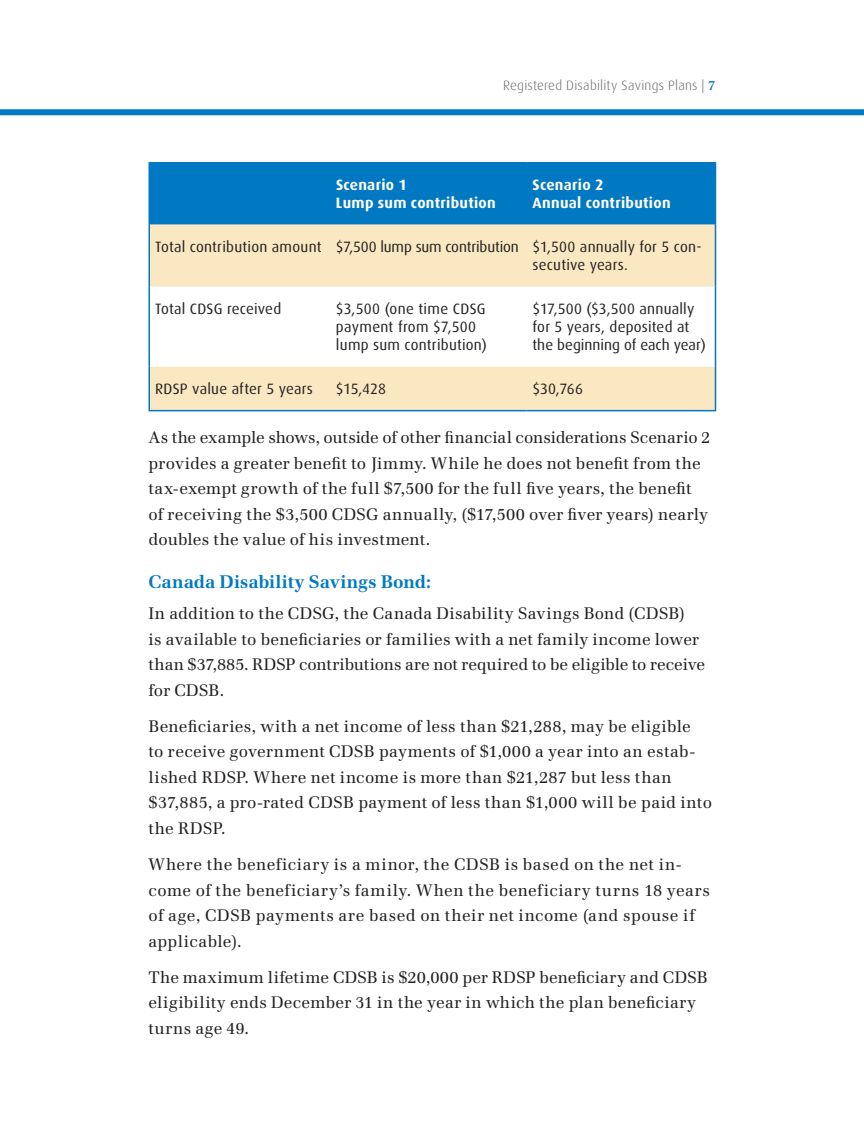
<style>
.page{position:relative;width:864px;height:1134px;background:#fff}
.page>*{position:absolute;margin:0;border:0;box-sizing:border-box;transform-origin:0 0}
.SubTitle_2{font:700 18px "Emona";color:#0079c2}
.t1{font:16.5px/25.5px "Emona";letter-spacing:.015em;color:#231f20}
.Chart_Text{font:15px/18px "Dax";letter-spacing:.015em;color:#231f20}
.Chart_Heading{font:700 15px/18px "Dax";letter-spacing:.02em;color:#fff}
.Chart_Text-2{font:15px "Dax";letter-spacing:-.01em;color:#231f20}
.t2{font:300 13.5px "Dax";letter-spacing:.02em;color:#636366}
.s1{font-family:"Emona";font-weight:600;color:#0079c2}
</style>
<div class="page">
<div style="left:150px;top:164px;width:565px;height:61px;background:#0079c2"></div>
<svg style="left:150px;top:225px;width:565px;height:185px;fill:#fae8c2"></svg>
<hr style="left:148px;top:162px;width:182px;height:2px;background:#0079c2">
<hr style="left:148px;top:164px;width:2px;height:61px;background:#0079c2">
<hr style="left:330px;top:162px;width:196px;height:2px;background:#0079c2">
<hr style="left:526px;top:162px;width:190px;height:2px;background:#0079c2">
<hr style="left:715px;top:164px;width:1px;height:61px;background:#0079c2">
<hr style="left:148px;top:225px;width:2px;height:62px;background:#0079c2">
<hr style="left:715px;top:225px;width:1px;height:62px;background:#0079c2">
<hr style="left:148px;top:287px;width:2px;height:80px;background:#0079c2">
<hr style="left:715px;top:287px;width:1px;height:80px;background:#0079c2">
<hr style="left:148px;top:367px;width:2px;height:43px;background:#0079c2">
<hr style="left:715px;top:367px;width:1px;height:43px;background:#0079c2">
<hr style="left:148px;top:410px;width:182px;height:1px;background:#0079c2">
<hr style="left:330px;top:410px;width:196px;height:1px;background:#0079c2">
<hr style="left:526px;top:410px;width:190px;height:1px;background:#0079c2">
<div style="left:0;top:109px;width:864px;height:6px;background:#0079c2"></div>
<p class="t2" style="left:503px;top:78px;width:214px">Registered Disability Savings Plans | <span class="s1">7</span></p>
<p class="Chart_Heading" style="left:336px;top:176px;width:161px">Scenario 1<br>Lump sum contribution</p>
<p class="Chart_Heading" style="left:532px;top:176px;width:140px">Scenario 2<br>Annual contribution</p>
<p class="Chart_Text" style="left:155px;top:238px;width:168px">Total contribution amount</p>
<p class="Chart_Text-2" style="left:336px;top:239px;width:184px">$7,500 lump sum contribution</p>
<p class="Chart_Text" style="left:532px;top:238px;width:171px">$1,500 annually for 5 con&shy;secutive years.</p>
<p class="Chart_Text" style="left:155px;top:300px;width:128px">Total CDSG received</p>
<p class="Chart_Text" style="left:336px;top:300px;width:152px">$3,500 (one time CDSG payment from $7,500 lump sum contribution)</p>
<p class="Chart_Text" style="left:532px;top:300px;width:175px">$17,500 ($3,500 annually for 5 years, deposited at the beginning of each year)</p>
<p class="Chart_Text" style="left:155px;top:380px;width:159px">RDSP value after 5 years</p>
<p class="Chart_Text" style="left:336px;top:380px;width:52px">$15,428</p>
<p class="Chart_Text" style="left:532px;top:380px;width:52px">$30,766</p>
<p class="t1" style="left:148px;top:425px;width:563px">As the example shows, outside of other financial considerations Scenario 2 provides a greater benefit to Jimmy. While he does not benefit from the tax-exempt growth of the full $7,500 for the full five years, the benefit of receiving the $3,500 CDSG annually, ($17,500 over fiver years) nearly doubles the value of his investment.</p>
<p class="SubTitle_2" style="left:148px;top:571px;width:284px">Canada Disability Savings Bond:</p>
<p class="t1" style="left:148px;top:600px;width:558px">In addition to the CDSG, the Canada Disability Savings Bond (CDSB)<br>is available to beneficiaries or families with a net family income lower than $37,885. RDSP contributions are not required to be eligible to receive for CDSB.</p>
<p class="t1" style="left:148px;top:713px;width:565px">Beneficiaries, with a net income of less than $21,288, may be eligible<br>to receive government CDSB payments of $1,000 a year into an estab&shy;lished RDSP. Where net income is more than $21,287 but less than $37,885, a pro-rated CDSB payment of less than $1,000 will be paid into the RDSP.</p>
<p class="t1" style="left:148px;top:851px;width:563px">Where the beneficiary is a minor, the CDSB is based on the net in&shy;come of the beneficiary’s family. When the beneficiary turns 18 years of age, CDSB payments are based on their net income (and spouse if applicable).</p>
<p class="t1" style="left:148px;top:964px;width:561px">The maximum lifetime CDSB is $20,000 per RDSP beneficiary and CDSB eligibility ends December 31 in the year in which the plan beneficiary turns age 49.</p>
</div>
